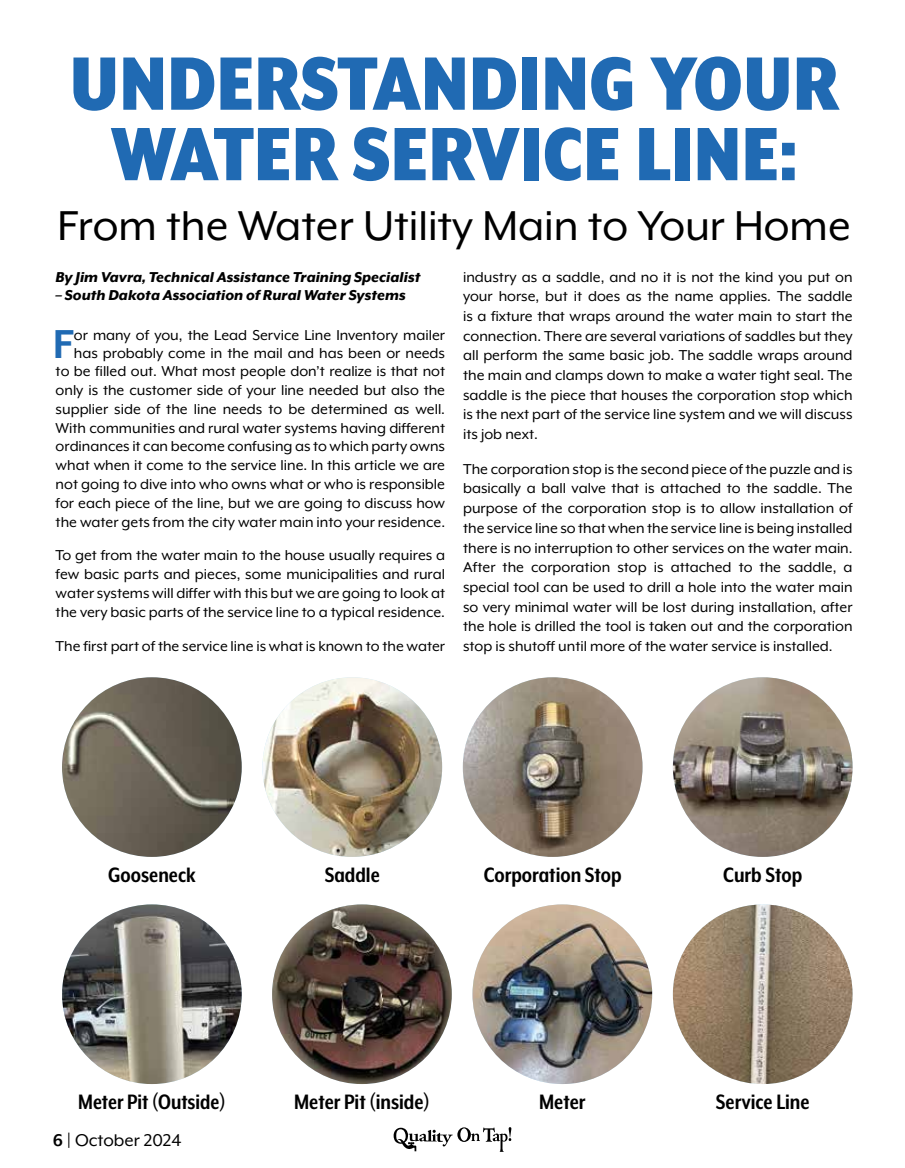
<style>
.page{position:relative;width:905px;height:1168px;background:#fff}
.page>*{position:absolute;margin:0;border:0;box-sizing:border-box;transform-origin:0 0}
.t1{font:900 87px/70.5px "Mr Eaves XL Mod Nar OT";color:#206ab3;text-align:center}
.t2{font:48px "Mr Eaves XL Mod OT";color:#000}
.t3{font:700 46.5px "Mr Eaves XL Mod OT";color:#206ab3}
.t4{font:700 24px "Mr Eaves XL Mod Nar OT";color:#000}
.t5{font:19.5px "Mr Eaves XL Mod OT";color:#000}
.t6{font:16.5px/19.6px "Mr Eaves XL Mod OT";color:#000;text-align:justify}
.t7{font:italic 800 16.5px "Mr Eaves XL Mod OT";color:#000}
.s1{font-weight:700}
</style>
<div class="page">
<svg style="left:393px;top:1127px;width:118px;height:25px"></svg>
<img style="left:62px;top:677px;width:180px;height:180px;border-radius:90px">
<img style="left:262px;top:677px;width:180px;height:180px;border-radius:90px">
<img style="left:463px;top:677px;width:179px;height:180px;border-radius:90px">
<img style="left:62px;top:904px;width:180px;height:180px;border-radius:90px">
<img style="left:272px;top:904px;width:180px;height:180px;border-radius:90px">
<img style="left:472px;top:904px;width:180px;height:180px;border-radius:90px">
<img style="left:673px;top:904px;width:179px;height:180px;border-radius:90px">
<img style="left:673px;top:677px;width:179px;height:180px;border-radius:90px">
<h1 class="t1" style="left:69px;top:48px;width:771px">UNDERSTANDING YOUR<br>WATER SERVICE LINE:</h1>
<h2 class="t2" style="left:57px;top:199px;width:795px">From the Water Utility Main to Your Home</h2>
<p class="t7" style="left:56px;top:268px;width:366px">By Jim Vavra, Technical Assistance Training Specialist</p>
<p class="t7" style="left:56px;top:287px;width:351px">– South Dakota Association of Rural Water Systems</p>
<h3 class="t3" style="left:53px;top:318px;width:23px">F</h3>
<p class="t6" style="left:56px;top:325px;width:391px;line-height:18.8px;text-align:right">or many of you, the Lead Service Line Inventory mailer has probably come in the mail and has been or needs<br>to be filled out. What most people don’t realize is that not only is the customer side of your line needed but also the supplier side of the line needs to be determined as well.<br>With communities and rural water systems having different ordinances it can become confusing as to which party owns what when it come to the service line. In this article we are not going to dive into who owns what or who is responsible for each piece of the line, but we are going to discuss how the water gets from the city water main into your residence.</p>
<p class="t6" style="left:56px;top:546px;width:391px;line-height:18.8px">To get from the water main to the house usually requires a few basic parts and pieces, some municipalities and rural water systems will differ with this but we are going to look at the very basic parts of the service line to a typical residence.</p>
<p class="t6" style="left:56px;top:636px;width:391px">The first part of the service line is what is known to the water</p>
<p class="t6" style="left:463px;top:267px;width:391px">industry as a saddle, and no it is not the kind you put on your horse, but it does as the name applies. The saddle is a fixture that wraps around the water main to start the connection. There are several variations of saddles but they all perform the same basic job. The saddle wraps around the main and clamps down to make a water tight seal. The saddle is the piece that houses the corporation stop which is the next part of the service line system and we will discuss its job next.</p>
<p class="t6" style="left:463px;top:459px;width:391px">The corporation stop is the second piece of the puzzle and is basically a ball valve that is attached to the saddle. The purpose of the corporation stop is to allow installation of the service line so that when the service line is being installed there is no interruption to other services on the water main.<br>After the corporation stop is attached to the saddle, a special tool can be used to drill a hole into the water main so very minimal water will be lost during installation, after the hole is drilled the tool is taken out and the corporation stop is shutoff until more of the water service is installed.</p>
<h3 class="t4" style="left:108px;top:863px;width:89px">Gooseneck</h3>
<h3 class="t4" style="left:325px;top:863px;width:57px">Saddle</h3>
<h3 class="t4" style="left:483px;top:863px;width:139px">Corporation Stop</h3>
<h3 class="t4" style="left:723px;top:863px;width:81px">Curb Stop</h3>
<h3 class="t4" style="left:78px;top:1090px;width:149px">Meter Pit (Outside)</h3>
<p class="t5" style="left:53px;top:1130px;width:130px"><span class="s1">6</span> | October 2024</p>
<h3 class="t4" style="left:294px;top:1090px;width:137px">Meter Pit (inside)</h3>
<h3 class="t4" style="left:539px;top:1090px;width:48px">Meter</h3>
<h3 class="t4" style="left:715px;top:1090px;width:95px">Service Line</h3>
</div>
